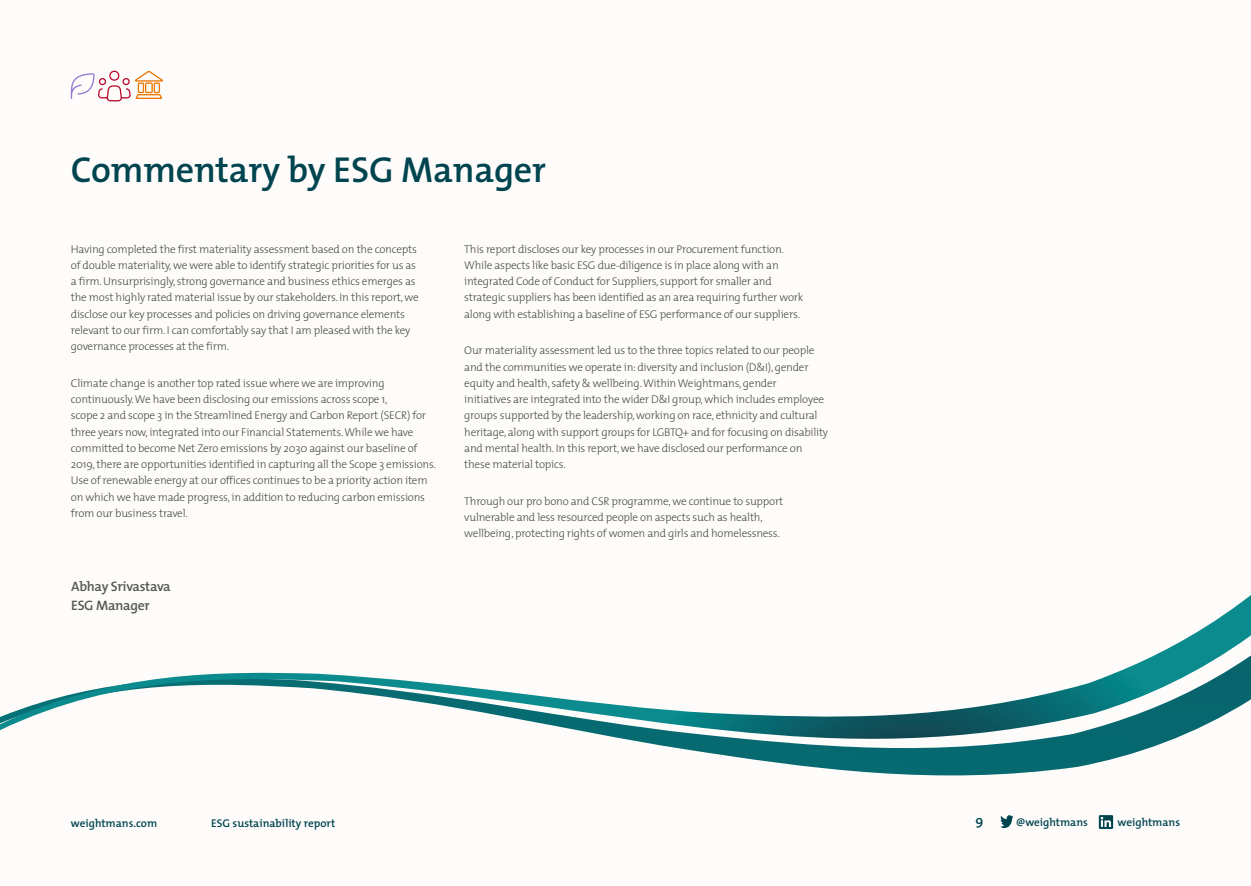
<style>
.page{position:relative;width:1251px;height:886px;background:#fff}
.page>*{position:absolute;margin:0;border:0;box-sizing:border-box;transform-origin:0 0}
.t1{font:600 36.25px "The Mix";letter-spacing:-.005em;color:#00444f}
.t2{font:600 13.75px/18.8px "The Mix";letter-spacing:-.02em;color:#575756}
.t3{font:600 13.75px "The Mix";color:#00444f}
.t4{font:300 11.25px/16.2px "The Mix";letter-spacing:-.02em;color:#4a4a49}
.t5{font:600 11.25px "The Mix";color:#00444f}
</style>
<div class="page">
<svg style="left:1099px;top:815px;width:14px;height:14px"></svg>
<svg style="left:1000px;top:815px;width:13px;height:13px"></svg>
<svg style="left:70px;top:70px;width:93px;height:32px"></svg>
<svg style="left:0;top:595px;width:1251px;height:181px"></svg>
<h1 class="t1" style="left:71px;top:140px;width:477px">Commentary by ESG Manager</h1>
<p class="t4" style="left:71px;top:240px;width:350px">Having completed the first materiality assessment based on the concepts of double materiality, we were able to identify strategic priorities for us as a firm. Unsurprisingly, strong governance and business ethics emerges as the most highly rated material issue by our stakeholders. In this report, we disclose our key processes and policies on driving governance elements relevant to our firm. I can comfortably say that I am pleased with the key governance processes at the firm.</p>
<p class="t4" style="left:71px;top:375px;width:367px">Climate change is another top rated issue where we are improving continuously. We have been disclosing our emissions across scope 1,<br>scope 2 and scope 3 in the Streamlined Energy and Carbon Report (SECR) for three years now, integrated into our Financial Statements. While we have committed to become Net Zero emissions by 2030 against our baseline of 2019, there are opportunities identified in capturing all the Scope 3 emissions.<br>Use of renewable energy at our offices continues to be a priority action item on which we have made progress, in addition to reducing carbon emissions from our business travel.</p>
<p class="t2" style="left:71px;top:577px;width:101px">Abhay Srivastava<br>ESG Manager</p>
<p class="t4" style="left:464px;top:240px;width:340px">This report discloses our key processes in our Procurement function.<br>While aspects like basic ESG due-diligence is in place along with an integrated Code of Conduct for Suppliers, support for smaller and strategic suppliers has been identified as an area requiring further work along with establishing a baseline of ESG performance of our suppliers.</p>
<p class="t4" style="left:464px;top:342px;width:365px">Our materiality assessment led us to the three topics related to our people and the communities we operate in: diversity and inclusion (D&amp;I), gender equity and health, safety &amp; wellbeing. Within Weightmans, gender<br>initiatives are integrated into the wider D&amp;I group, which includes employee groups supported by the leadership, working on race, ethnicity and cultural heritage, along with support groups for LGBTQ+ and for focusing on disability and mental health. In this report, we have disclosed our performance on these material topics.</p>
<p class="t4" style="left:464px;top:492px;width:321px">Through our pro bono and CSR programme, we continue to support vulnerable and less resourced people on aspects such as health, wellbeing, protecting rights of women and girls and homelessness.</p>
<p class="t5" style="left:71px;top:813px;width:88px">weightmans.com</p>
<p class="t5" style="left:211px;top:813px;width:125px">ESG sustainability report</p>
<p class="t3" style="left:975px;top:809px;width:10px">9</p>
<p class="t5" style="left:1016px;top:813px;width:73px">@weightmans</p>
<p class="t5" style="left:1117px;top:813px;width:64px">weightmans</p>
</div>
